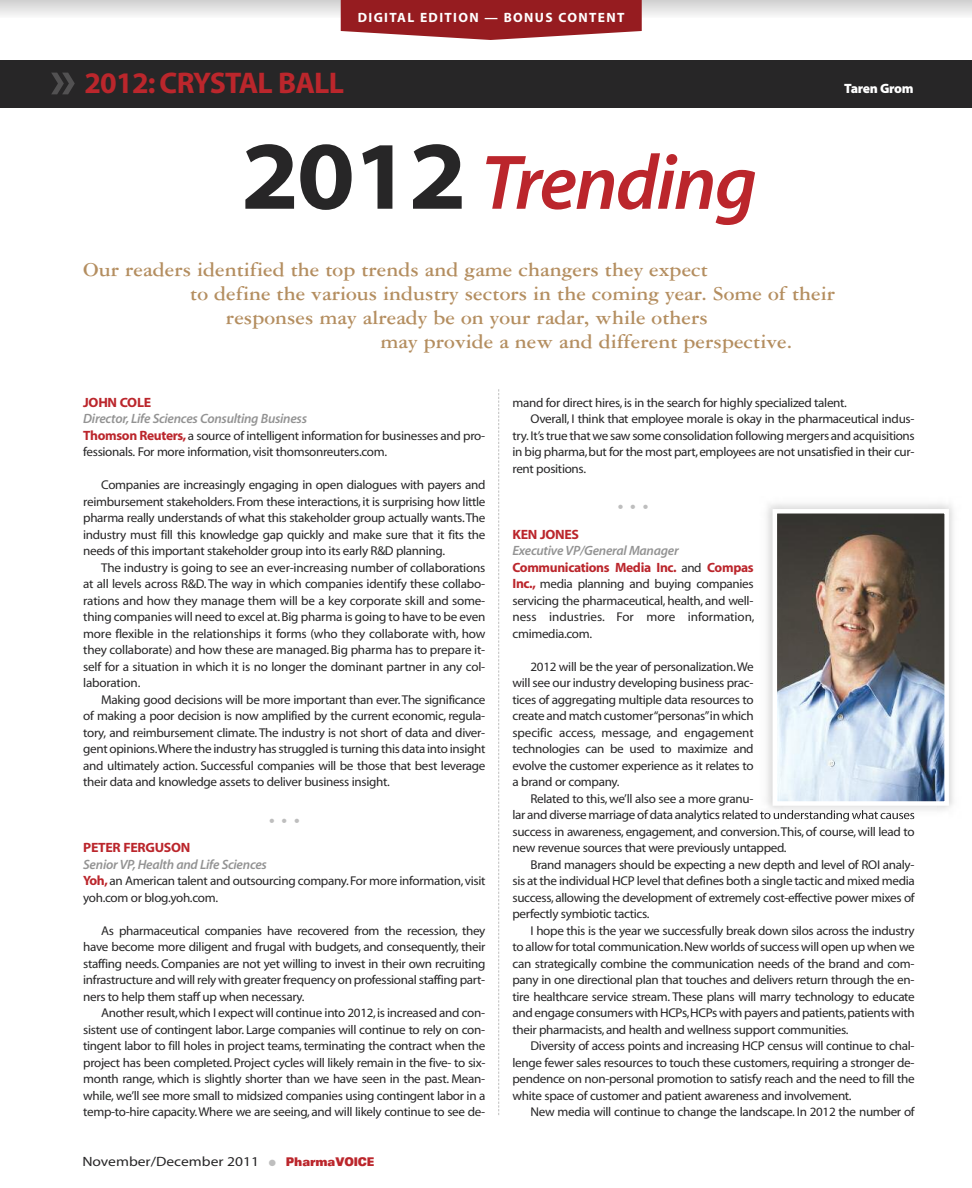
<style>
.page{position:relative;width:972px;height:1188px;background:#fff}
.page>*{position:absolute;margin:0;border:0;box-sizing:border-box;transform-origin:0 0}
.t1{font:78px "Myriad MM It 565 wt 600 wd";letter-spacing:-.025em;color:#bb262c}
.t2{font:30px "Myriad MM 700 wt 600 wd";letter-spacing:-.025em;color:#bb262c}
.t3{font:700 21px "Garamond Three";color:#b48e60}
.t4{font:18px "Myriad MM 565 wt 600 wd";color:#bebebe}
.t5{font:13.5px "Myriad MM It 565 wt 600 wd";letter-spacing:-.02em;color:#939393}
.t6{font:13.5px "Myriad MM 700 wt 600 wd";letter-spacing:-.025em;color:#bb262c}
.t7{font:13.5px "Myriad MM 400 wt 600 wd";color:#272627;scale:1.15 1}
.t8{font:13.5px "Myriad MM 700 wt 600 wd";letter-spacing:.1em;color:#fff}
.t9{font:13.5px "Myriad MM 830 wt 300 wd";letter-spacing:-.025em;color:#fff}
.t10{font:12.75px/16.5px "Myriad MM 400 wt 600 wd";letter-spacing:-.025em;color:#272627;text-align:justify}
.s1{font-size:57px;color:#525152}
.s2{font-family:"Myriad MM 215 wt 700 wd";font-size:97.5px;color:#272627}
.s3{font-family:"Myriad MM 700 wt 600 wd";font-size:13.5px;color:#bb262c}
.s4{color:#bebebe}
.s5{font-family:"Univers";font-weight:900;font-stretch:expanded;font-size:12px;color:#bb262c}
.s6{font-family:"Myriad MM 400 wt 600 wd";font-size:12.75px;color:#272627}
</style>
<div class="page">
<svg style="left:0;top:0;width:972px;height:18px"></svg>
<svg style="left:341px;top:0;width:301px;height:40px;background:#a13539"></svg>
<svg style="left:498px;top:389px;width:1px;height:726px"></svg>
<div style="left:0;top:60px;width:972px;height:47px;background:#272627"></div>
<img style="left:760px;top:503px;width:193px;height:316px">
<img style="left:778px;top:514px;width:166px;height:287px">
<div style="left:773px;top:509px;width:176px;height:297px;border:4px solid #fff"></div>
<p class="t8" style="left:358px;top:12px;width:268px">DIGITAL EDITION — BONUS CONTENT</p>
<h2 class="t2" style="left:50px;top:72px;width:296px"><span class="s1">»</span> 2012:CRYSTAL BALL</h2>
<p class="t9" style="left:844px;top:84px;width:71px">Taren Grom</p>
<h1 class="t1" style="left:241px;top:153px;width:518px"><span class="s2">2012</span> Trending</h1>
<h3 class="t3" style="left:83px;top:262px;width:626px">Our readers identified the top trends and game changers they expect</h3>
<h3 class="t3" style="left:190px;top:286px;width:646px">to define the various industry sectors in the coming year. Some of their</h3>
<h3 class="t3" style="left:226px;top:310px;width:484px">responses may already be on your radar, while others</h3>
<h3 class="t3" style="left:381px;top:334px;width:413px">may provide a new and different perspective.</h3>
<p class="t6" style="left:83px;top:397px;width:70px">JOHN COLE</p>
<p class="t5" style="left:83px;top:414px;width:225px">Director,Life Sciences Consulting Business</p>
<p class="t10" style="left:83px;top:428px;width:403px"><span class="s3">Thomson Reuters,</span>a source of intelligent information for businesses and pro&shy;fessionals. For more information,visit thomsonreuters.com.</p>
<p class="t10" style="left:83px;top:478px;width:404px;text-indent:18px">Companies are increasingly engaging in open dialogues with payers and reimbursement stakeholders.From these interactions, it is surprising how little pharma really understands of what this stakeholder group actually wants.The industry must fill this knowledge gap quickly and make sure that it fits the needs of this important stakeholder group into its early R&amp;D planning.</p>
<p class="t10" style="left:83px;top:560px;width:404px;text-indent:18px">The industry is going to see an ever-increasing number of collaborations at all levels across R&amp;D. The way in which companies identify these collabo&shy;rations and how they manage them will be a key corporate skill and some&shy;thing companies will need to excel at.Big pharma is going to have to be even more flexible in the relationships it forms (who they collaborate with, how they collaborate) and how these are managed.Big pharma has to prepare it&shy;self for a situation in which it is no longer the dominant partner in any col&shy;laboration.</p>
<p class="t10" style="left:83px;top:692px;width:404px;text-indent:18px">Making good decisions will be more important than ever.The significance of making a poor decision is now amplified by the current economic, regula&shy;tory, and reimbursement climate. The industry is not short of data and diver&shy;gent opinions.Where the industry has struggled is turning this data into insight and ultimately action. Successful companies will be those that best leverage their data and knowledge assets to deliver business insight.</p>
<h3 class="t4" style="left:269px;top:814px;width:32px">•••</h3>
<p class="t6" style="left:83px;top:843px;width:109px">PETER FERGUSON</p>
<p class="t5" style="left:83px;top:859px;width:185px">Senior VP,Health and Life Sciences</p>
<p class="t10" style="left:83px;top:874px;width:404px"><span class="s3">Yoh,</span>an American talent and outsourcing company.For more information,visit yoh.com or blog.yoh.com.</p>
<p class="t10" style="left:83px;top:923px;width:404px;text-indent:18px">As pharmaceutical companies have recovered from the recession, they have become more diligent and frugal with budgets, and consequently, their staffing needs. Companies are not yet willing to invest in their own recruiting infrastructure and will rely with greater frequency on professional staffing part&shy;ners to help them staff up when necessary.</p>
<p class="t10" style="left:83px;top:1006px;width:404px;text-indent:18px">Another result,which I expect will continue into 2012,is increased and con&shy;sistent use of contingent labor. Large companies will continue to rely on con&shy;tingent labor to fill holes in project teams, terminating the contract when the project has been completed. Project cycles will likely remain in the five- to six&shy;month range, which is slightly shorter than we have seen in the past. Mean&shy;while, we’ll see more small to midsized companies using contingent labor in a temp-to-hire capacity.Where we are seeing, and will likely continue to see de-</p>
<p class="t7" style="left:82px;top:1157px;width:256px">November/December 2011 <span class="s4">●</span> <span class="s5">PharmaVOICE</span></p>
<p class="t10" style="left:513px;top:395px;width:336px">mand for direct hires,is in the search for highly specialized talent.</p>
<p class="t10" style="left:531px;top:412px;width:385px">Overall, I think that employee morale is okay in the pharmaceutical indus-</p>
<p class="t10" style="left:513px;top:428px;width:404px">try. It’s true that we saw some consolidation following mergers and acquisitions</p>
<p class="t10" style="left:513px;top:445px;width:403px">in big pharma,but for the most part,employees are not unsatisfied in their cur-</p>
<p class="t10" style="left:513px;top:461px;width:75px">rent positions.</p>
<h3 class="t4" style="left:618px;top:501px;width:32px">•••</h3>
<p class="t6" style="left:513px;top:529px;width:68px">KEN JONES</p>
<p class="t5" style="left:513px;top:546px;width:168px">Executive VP/General Manager</p>
<p class="t6" style="left:513px;top:562px;width:243px">Communications Media Inc. <span class="s6">and</span> Compas</p>
<p class="t10" style="left:513px;top:577px;width:244px"><span class="s3">Inc.,</span> media planning and buying companies servicing the pharmaceutical, health, and well&shy;ness industries. For more information, cmimedia.com.</p>
<p class="t10" style="left:513px;top:659px;width:243px;text-indent:18px">2012 will be the year of personalization.We will see our industry developing business prac&shy;tices of aggregating multiple data resources to create and match customer“personas”in which specific access, message, and engagement technologies can be used to maximize and evolve the customer experience as it relates to a brand or company.</p>
<p class="t10" style="left:513px;top:791px;width:404px;text-align:left;text-indent:18px">Related to this, we’ll also see a more granu-<br>lar and diverse marriage of data analytics related to understanding what causes success in awareness, engagement, and conversion.This, of course, will lead to new revenue sources that were previously untapped.</p>
<p class="t10" style="left:513px;top:857px;width:404px;text-indent:18px">Brand managers should be expecting a new depth and level of ROI analy&shy;sis at the individual HCP level that defines both a single tactic and mixed media success, allowing the development of extremely cost-effective power mixes of perfectly symbiotic tactics.</p>
<p class="t10" style="left:513px;top:923px;width:404px;text-indent:18px">I hope this is the year we successfully break down silos across the industry to allow for total communication.New worlds of success will open up when we can strategically combine the communication needs of the brand and com&shy;pany in one directional plan that touches and delivers return through the en&shy;tire healthcare service stream. These plans will marry technology to educate and engage consumers with HCPs,HCPs with payers and patients,patients with their pharmacists,and health and wellness support communities.</p>
<p class="t10" style="left:513px;top:1039px;width:404px;text-indent:18px">Diversity of access points and increasing HCP census will continue to chal&shy;lenge fewer sales resources to touch these customers,requiring a stronger de&shy;pendence on non-personal promotion to satisfy reach and the need to fill the white space of customer and patient awareness and involvement.</p>
<p class="t10" style="left:531px;top:1105px;width:386px">New media will continue to change the landscape. In 2012 the number of</p>
</div>
